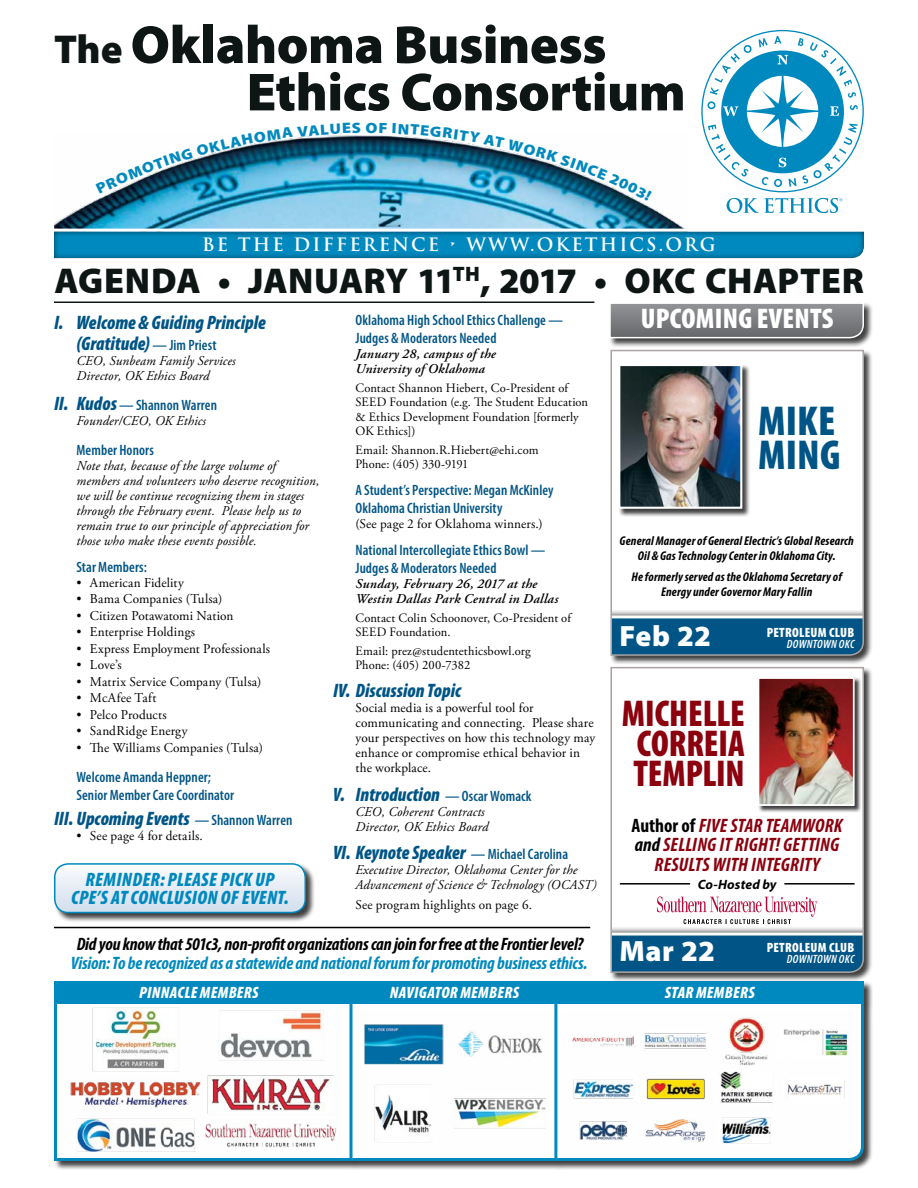
<style>
.page{position:relative;width:918px;height:1188px;background:#fff}
.page>*{position:absolute;margin:0;border:0;box-sizing:border-box;transform-origin:0 0}
.t1{font:900 54px/47.4px "Myriad Pro";letter-spacing:-.01em;color:#0e1615}
.t2{font:900 condensed 42px/34.5px "Myriad Pro";letter-spacing:.01em;color:#005586}
.t3{font:900 condensed 37.5px/30px "Myriad Pro";letter-spacing:-.005em;color:#8b010e;text-align:center;scale:.95 1}
.t4{font:900 36px "Myriad Pro";letter-spacing:.005em;color:#0e1615}
.t5{font:900 29.4px "Myriad Pro";letter-spacing:.01em;color:#fff}
.t6{font:900 condensed 28.5px "Myriad Pro";letter-spacing:.01em;color:#fff}
.t7{font:italic 900 condensed 19.5px/21px "Myriad Pro";color:#005586}
.t8{font:italic 700 condensed 19.5px/19.5px "Myriad Pro";letter-spacing:.01em;color:#8b010e;text-align:center}
.t9{font:italic 900 condensed 19.5px/18px "Myriad Pro";letter-spacing:.01em;color:#0089be;text-align:center}
.t10{font:italic 900 condensed 19.5px "Myriad Pro";color:#005586;scale:.9 1}
.t11{font:italic 700 condensed 18px "Myriad Pro";letter-spacing:-.01em;color:#0089be}
.t12{font:italic 700 condensed 18px "Myriad Pro";letter-spacing:-.01em;color:#000}
.t13{font:700 18px "Trajan Pro";letter-spacing:.12em;color:#fff}
.t14{font:italic 900 condensed 16.5px "Myriad Pro";letter-spacing:.02em;color:#fff}
.t15{font:600 condensed 15px/18px "Myriad Pro";letter-spacing:.005em;color:#005586}
.t16{font:900 15px "Myriad Pro";color:#0089be;scale:1.1 1}
.t17{font:13.5px/15px "Adobe Garamond Pro";letter-spacing:.015em;color:#000}
.t18{font:italic 13.5px/15px "Adobe Garamond Pro";letter-spacing:.01em;color:#000}
.t19{font:italic 600 13.5px/15px "Adobe Garamond Pro";letter-spacing:.02em;color:#000}
.t20{font:900 condensed 13.5px "Myriad Pro";letter-spacing:.02em;color:#fff}
.t21{font:italic 700 13.5px "Myriad Pro";letter-spacing:.01em;color:#000}
.t22{font:12.75px/14.2px "Adobe Garamond Pro";letter-spacing:.005em;color:#000}
.t23{font:italic 700 condensed 12.75px/15px "Myriad Pro";letter-spacing:.01em;color:#000;text-align:center}
.t24{font:italic 600 condensed 12px "Myriad Pro";letter-spacing:.02em;color:#fff}
.s1{font-size:40.5px}
.s2{font-weight:600;font-style:normal;font-size:15px}
.s3{font-weight:900;font-style:italic;font-size:19.5px}
.s4{font-style:normal;color:#000}
.s5{color:#000}
</style>
<div class="page">
<div style="left:610px;top:349px;width:263px;height:316px;background:#000;opacity:.75"></div>
<svg style="left:610px;top:349px;width:255px;height:308px"></svg>
<img style="left:58px;top:135px;width:615px;height:86px">
<svg style="left:707px;top:36px;width:151px;height:151px"></svg>
<svg style="left:727px;top:198px;width:116px;height:15px"></svg>
<div style="left:40px;top:221px;width:838px;height:39px;background:#0e1615;opacity:.75"></div>
<hr style="left:54px;top:229px;width:810px;height:3px;background:#fff">
<div style="left:54px;top:981px;width:819px;height:189px;background:#000;opacity:.75"></div>
<svg style="left:54px;top:1004px;width:810px;height:158px"></svg>
<div style="left:54px;top:981px;width:810px;height:23px;background:#0089be"></div>
<img style="left:61px;top:1004px;width:279px;height:156px">
<hr style="left:350px;top:981px;width:2px;height:180px;background:#0089be">
<hr style="left:554px;top:981px;width:3px;height:180px;background:#0089be">
<img style="left:356px;top:1011px;width:198px;height:144px">
<img style="left:561px;top:1011px;width:297px;height:144px">
<hr style="left:54px;top:302px;width:540px;height:1px;background:#0e1615">
<div style="left:54px;top:863px;width:261px;height:60px;background:#000;opacity:.75"></div>
<svg style="left:55px;top:864px;width:250px;height:49px"></svg>
<div style="left:54px;top:863px;width:252px;height:50px;border:2px solid #0089be;border-radius:14px"></div>
<div style="left:609px;top:302px;width:265px;height:46px;background:#000;opacity:.75"></div>
<svg style="left:609px;top:302px;width:256px;height:37px;background:#88898c"></svg>
<hr style="left:54px;top:927px;width:536px;height:1px;background:#000">
<div style="left:619px;top:364px;width:132px;height:153px;background:#000;opacity:.75"></div>
<img style="left:621px;top:367px;width:118px;height:139px">
<div style="left:618px;top:364px;width:124px;height:145px;border:2px solid #fff"></div>
<div style="left:610px;top:666px;width:263px;height:316px;background:#000;opacity:.75"></div>
<svg style="left:610px;top:666px;width:255px;height:308px"></svg>
<div style="left:757px;top:677px;width:104px;height:136px;background:#000;opacity:.75"></div>
<img style="left:761px;top:680px;width:91px;height:123px">
<div style="left:758px;top:677px;width:97px;height:129px;border:2px solid #fff"></div>
<svg style="left:657px;top:896px;width:161px;height:28px"></svg>
<hr style="left:784px;top:883px;width:71px;height:2px;background:#000">
<hr style="left:620px;top:883px;width:70px;height:2px;background:#000">
<img style="left:96px;top:135px;width:265px;height:59px">
<img style="left:393px;top:135px;width:259px;height:66px">
<h1 class="t1" style="left:247px;top:19px;width:441px;text-indent:-193px"><span class="s1">The</span> Oklahoma Business<br>Ethics Consortium</h1>
<p class="t16" style="left:365px;top:118px;width:13px">O</p>
<h3 class="t13" style="left:202px;top:233px;width:515px">BE THE DIFFERENCE • WWW.OKETHICS.ORG</h3>
<h3 class="t4" style="left:54px;top:256px;width:811px">AGENDA • JANUARY 11<sup>TH</sup>, 2017 • OKC CHAPTER</h3>
<h3 class="t7" style="left:77px;top:311px;width:191px;text-indent:-23px">I. Welcome &amp; Guiding Principle (Gratitude) <span class="s2">— Jim Priest</span></h3>
<p class="t18" style="left:76px;top:353px;width:161px">CEO, Sunbeam Family Services<br>Director, OK Ethics Board</p>
<p class="t15" style="left:54px;top:395px;width:165px"><span class="s3">II. Kudos</span> — Shannon Warren</p>
<p class="t18" style="left:76px;top:413px;width:131px">Founder/CEO, OK Ethics</p>
<p class="t15" style="left:76px;top:440px;width:79px">Member Honors</p>
<p class="t18" style="left:76px;top:458px;width:245px">Note that, because of the large volume of members and volunteers who deserve recognition, we will be continue recognizing them in stages through the February event. Please help us to remain true to our principle of appreciation for those who make these events possible.</p>
<p class="t15" style="left:76px;top:557px;width:72px">Star Members:</p>
<p class="t17" style="left:76px;top:575px;width:109px">• American Fidelity</p>
<p class="t17" style="left:76px;top:592px;width:147px">• Bama Companies (Tulsa)</p>
<p class="t17" style="left:76px;top:608px;width:158px">• Citizen Potawatomi Nation</p>
<p class="t17" style="left:76px;top:625px;width:120px">• Enterprise Holdings</p>
<p class="t17" style="left:76px;top:641px;width:195px">• Express Employment Professionals</p>
<p class="t17" style="left:76px;top:658px;width:47px">• Love’s</p>
<p class="t17" style="left:76px;top:674px;width:186px">• Matrix Service Company (Tulsa)</p>
<p class="t17" style="left:76px;top:691px;width:82px">• McAfee Taft</p>
<p class="t17" style="left:76px;top:707px;width:92px">• Pelco Products</p>
<p class="t17" style="left:76px;top:724px;width:113px">• SandRidge Energy</p>
<p class="t17" style="left:76px;top:740px;width:188px">• The Williams Companies (Tulsa)</p>
<p class="t15" style="left:76px;top:767px;width:159px">Welcome Amanda Heppner;<br>Senior Member Care Coordinator</p>
<h3 class="t7" style="left:54px;top:808px;width:240px">III. Upcoming Events <span class="s2">— Shannon Warren</span></h3>
<p class="t17" style="left:76px;top:829px;width:128px">• See page 4 for details.</p>
<h3 class="t9" style="left:71px;top:870px;width:219px">REMINDER: PLEASE PICK UP<br>CPE’S AT CONCLUSION OF EVENT.</h3>
<p class="t15" style="left:356px;top:311px;width:209px">Oklahoma High School Ethics Challenge —<br>Judges &amp; Moderators Needed</p>
<p class="t19" style="left:356px;top:347px;width:142px">January 28, campus of the<br>University of Oklahoma</p>
<p class="t22" style="left:356px;top:381px;width:234px">Contact Shannon Hiebert, Co-President of SEED Foundation (e.g. The Student Education &amp; Ethics Development Foundation [formerly OK Ethics])</p>
<p class="t22" style="left:356px;top:443px;width:185px">Email: Shannon.R.Hiebert@ehi.com<br>Phone: (405) 330-9191</p>
<p class="t15" style="left:356px;top:481px;width:200px">A Student’s Perspective: Megan McKinley<br>Oklahoma Christian University</p>
<p class="t17" style="left:356px;top:517px;width:189px">(See page 2 for Oklahoma winners.)</p>
<p class="t15" style="left:356px;top:541px;width:191px">National Intercollegiate Ethics Bowl —<br>Judges &amp; Moderators Needed</p>
<p class="t19" style="left:356px;top:577px;width:204px">Sunday, February 26, 2017 at the<br>Westin Dallas Park Central in Dallas</p>
<p class="t22" style="left:356px;top:611px;width:217px">Contact Colin Schoonover, Co-President of<br>SEED Foundation.</p>
<p class="t22" style="left:356px;top:644px;width:177px">Email: prez@studentethicsbowl.org<br>Phone: (405) 200-7382</p>
<h3 class="t7" style="left:333px;top:680px;width:130px">IV. Discussion Topic</h3>
<p class="t17" style="left:356px;top:701px;width:241px">Social media is a powerful tool for communicating and connecting. Please share your perspectives on how this technology may enhance or compromise ethical behavior in the workplace.</p>
<h3 class="t10" style="left:333px;top:782px;width:222px">V. Introduction <span class="s2">— Oscar Womack</span></h3>
<p class="t18" style="left:356px;top:804px;width:134px">CEO, Coherent Contracts<br>Director, OK Ethics Board</p>
<h3 class="t7" style="left:333px;top:842px;width:237px">VI. Keynote Speaker <span class="s2">— Michael Carolina</span></h3>
<p class="t18" style="left:356px;top:863px;width:243px">Executive Director, Oklahoma Center for the<br>Advancement of Science &amp; Technology (OCAST)</p>
<p class="t17" style="left:356px;top:898px;width:178px">See program highlights on page 6.</p>
<h3 class="t12" style="left:77px;top:932px;width:508px">Did you know that 501c3, non-profit organizations can join for free at the Frontier level?</h3>
<h3 class="t11" style="left:71px;top:952px;width:518px">Vision: To be recognized as a statewide and national forum for promoting business ethics.</h3>
<h3 class="t6" style="left:641px;top:301px;width:194px">UPCOMING EVENTS</h3>
<h2 class="t2" style="left:758px;top:402px;width:84px">MIKE<br>MING</h2>
<p class="t23" style="left:620px;top:533px;width:236px">General Manager of General Electric’s Global Research<br>Oil &amp; Gas Technology Center in Oklahoma City.</p>
<p class="t23" style="left:632px;top:569px;width:212px">He formerly served as the Oklahoma Secretary of<br>Energy under Governor Mary Fallin</p>
<h3 class="t5" style="left:620px;top:616px;width:93px">Feb 22</h3>
<h3 class="t3" style="left:622px;top:697px;width:131px">MICHELLE<br>CORREIA<br>TEMPLIN</h3>
<p class="t20" style="left:767px;top:624px;width:89px">PETROLEUM CLUB</p>
<p class="t24" style="left:787px;top:636px;width:69px">DOWNTOWN OKC</p>
<h3 class="t8" style="left:632px;top:815px;width:212px"><span class="s4">Author of</span> FIVE STAR TEAMWORK <span class="s5">and</span> SELLING IT RIGHT! GETTING<br>RESULTS WITH INTEGRITY</h3>
<p class="t21" style="left:698px;top:876px;width:80px">Co-Hosted by</p>
<h3 class="t5" style="left:620px;top:932px;width:97px">Mar 22</h3>
<p class="t20" style="left:767px;top:939px;width:89px">PETROLEUM CLUB</p>
<p class="t24" style="left:787px;top:951px;width:69px">DOWNTOWN OKC</p>
<p class="t14" style="left:139px;top:982px;width:121px">PINNACLE MEMBERS</p>
<p class="t14" style="left:390px;top:982px;width:131px">NAVIGATOR MEMBERS</p>
<p class="t14" style="left:665px;top:982px;width:91px">STAR MEMBERS</p>
</div>
